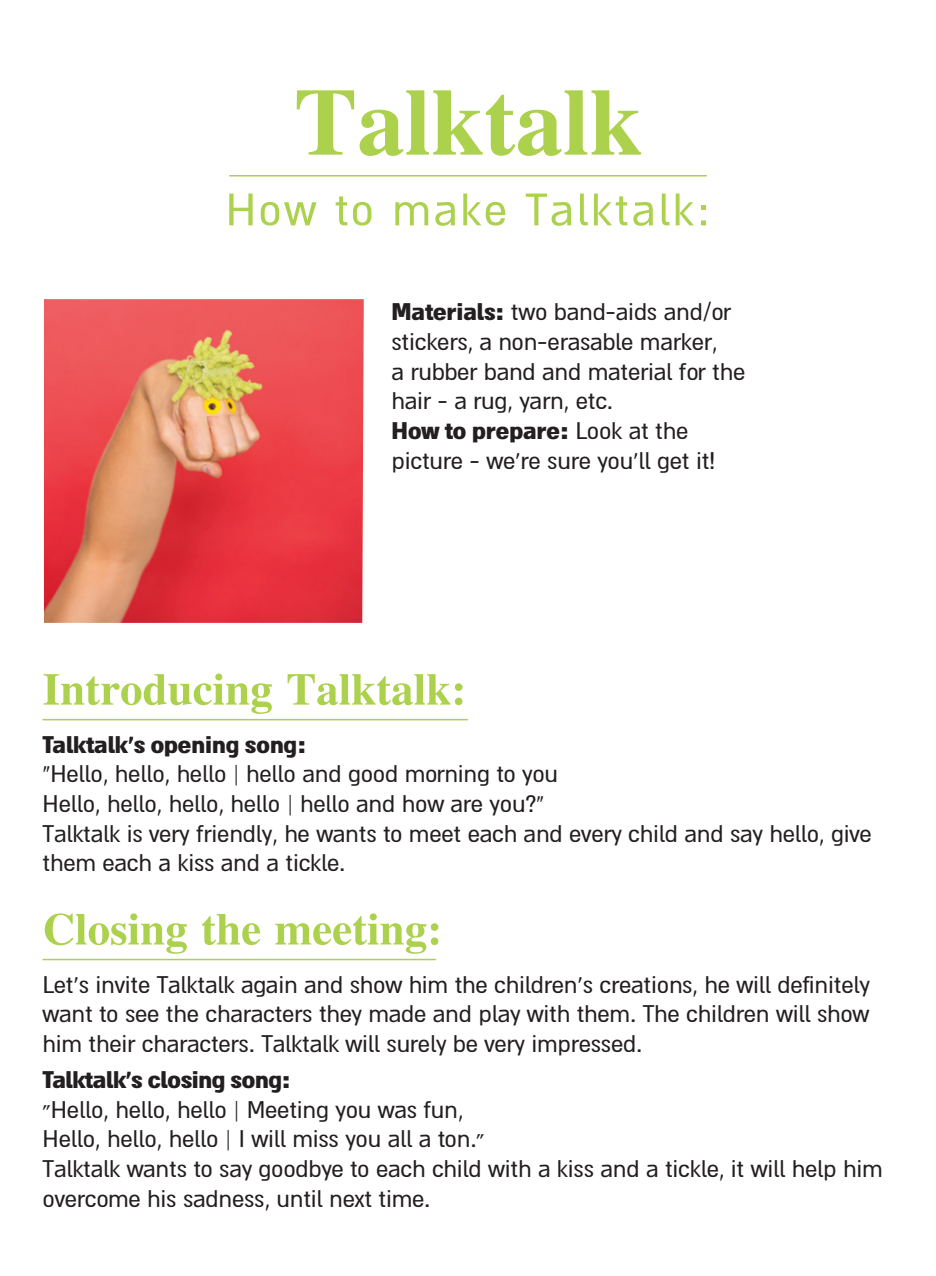
<style>
.page{position:relative;width:936px;height:1276px;background:#fff}
.page>*{position:absolute;margin:0;border:0;box-sizing:border-box;transform-origin:0 0}
.t1{font:700 114px "Drugulin CLM";color:#acd14d}
.t2{font:700 54px "Drugulin CLM";color:#acd14d}
.t3{font:51px "Almoni DLAAA";letter-spacing:.05em;color:#acd14d}
.t4{font:27px/29.7px "Almoni DLAAA";letter-spacing:-.01em;color:#231f20}
.t5{font:900 27px "Almoni DLAAA";color:#231f20}
.s1{font-weight:900}
.s2{font-family:"Adobe Hebrew"}
</style>
<div class="page">
<hr style="left:43px;top:719px;width:425px;height:1px;background:#acd14d">
<hr style="left:43px;top:958px;width:393px;height:2px;background:#acd14d">
<img style="left:44px;top:299px;width:320px;height:324px">
<hr style="left:229px;top:175px;width:477px;height:1px;background:#acd14d">
<h1 class="t1" style="left:294px;top:69px;width:350px">Talktalk</h1>
<h3 class="t3" style="left:225px;top:184px;width:486px">How to make Talktalk:</h3>
<p class="t4" style="left:391px;top:297px;width:355px"><span class="s1">Materials:</span> two band-aids and<span class="s2">/</span>or stickers a, non-erasable marker,<br>a rubber band and material for the hair a- rug, yarn, etc.<br><span class="s1">How to prepare:</span> Look at the picture - we r e’ sure you l l’ get !i t</p>
<h2 class="t2" style="left:43px;top:664px;width:425px">Introducing Talktalk:</h2>
<p class="t5" style="left:43px;top:729px;width:265px">Talktalk s’ opening song:</p>
<p class="t4" style="left:43px;top:759px;width:830px">“Hello, hello, hello | hello and good morning to you<br>Hello, hello, hello, hello | hello and how are you “?<br>Talktalk is very friendly, he wants to meet each and every child and say hello, give them each a kiss and a tickle.</p>
<h2 class="t2" style="left:43px;top:904px;width:401px">Closing the meeting:</h2>
<p class="t4" style="left:43px;top:970px;width:828px;text-align:justify">Let s’ invite Talktalk again and show him the children s’ creations, he will definitely want to see the characters they made and play with them. The children will show him their characters. Talktalk will surely be very impressed.</p>
<p class="t4" style="left:43px;top:1065px;width:841px"><span class="s1">Talktalk s’ closing song:<br></span><span class="s2">״</span>Hello, hello, hello | Meeting you was fun,<br>Hello, hello, hello | I will miss you all a ton <span class="s2">״</span>.<br>Talktalk wants to say goodbye to each child with a kiss and a tickle it, will help him overcome his sadness, until next time.</p>
</div>
